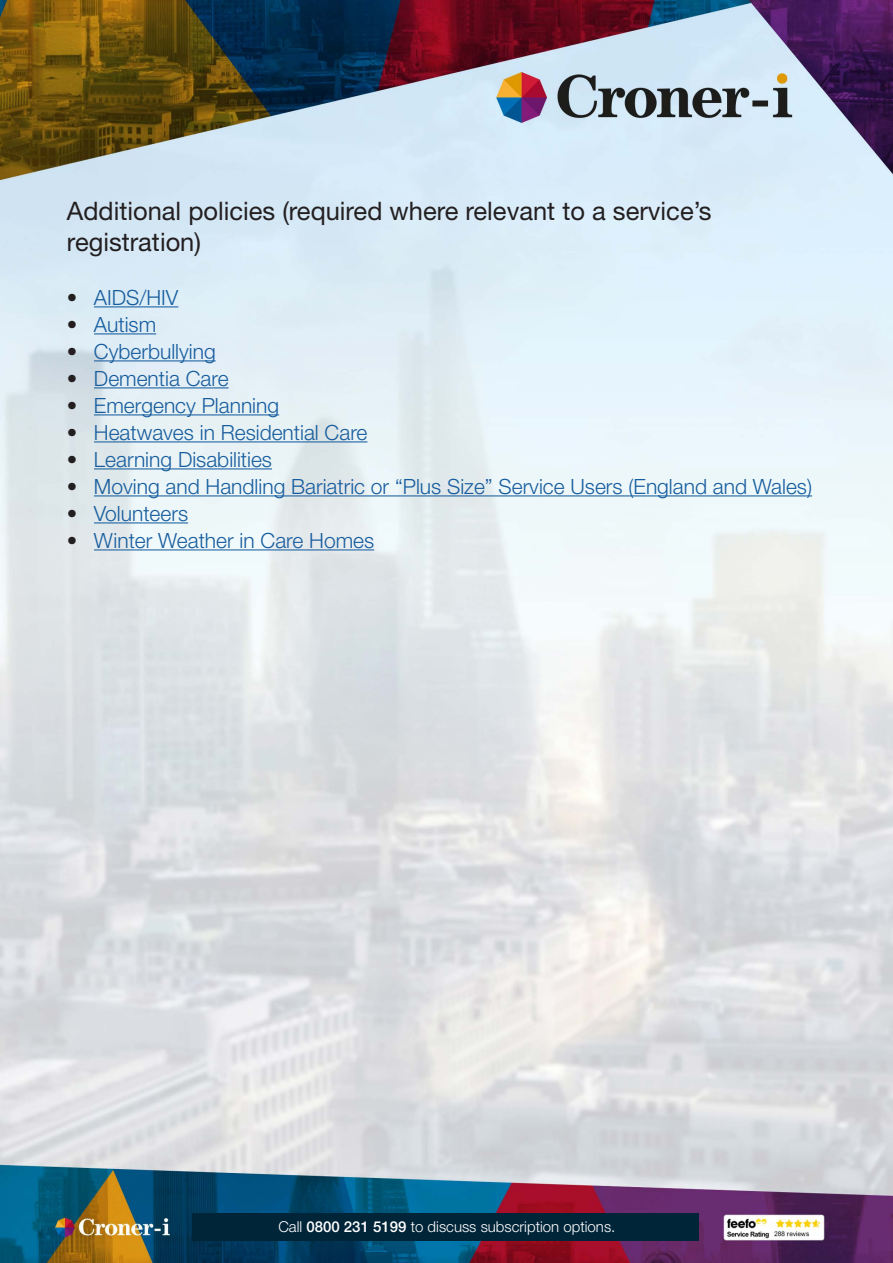
<style>
.page{position:relative;width:893px;height:1263px;background:#fff}
.page>*{position:absolute;margin:0;border:0;box-sizing:border-box;transform-origin:0 0}
.t1{font:25.5px/30.6px "Helvetica Neue LT Std";color:#231f20}
.t2{font:300 21px "Helvetica Neue LT Std";color:#175d9e}
.t3{font:300 15px "Helvetica Neue LT Std";color:#fff}
.s1{color:#231f20}
.s2{font-weight:500}
</style>
<div class="page">
<img style="left:0;top:0;width:893px;height:1263px">
<div style="left:193px;top:1213px;width:506px;height:27px;background:#002438"></div>
<hr style="left:94px;top:306px;width:84px;height:1px;background:#175d9e">
<hr style="left:94px;top:333px;width:62px;height:1px;background:#175d9e">
<hr style="left:94px;top:360px;width:122px;height:1px;background:#175d9e">
<hr style="left:94px;top:387px;width:135px;height:1px;background:#175d9e">
<hr style="left:94px;top:414px;width:185px;height:1px;background:#175d9e">
<hr style="left:94px;top:441px;width:273px;height:1px;background:#175d9e">
<hr style="left:94px;top:468px;width:178px;height:1px;background:#175d9e">
<hr style="left:94px;top:495px;width:718px;height:1px;background:#175d9e">
<hr style="left:94px;top:522px;width:94px;height:1px;background:#175d9e">
<hr style="left:94px;top:549px;width:280px;height:1px;background:#175d9e">
<p class="t1" style="left:67px;top:195px;width:646px">Additional policies (required where relevant to a service’s registration)</p>
<p class="t2" style="left:67px;top:284px;width:113px"><span class="s1">•</span> AIDS/HIV</p>
<p class="t2" style="left:67px;top:311px;width:91px"><span class="s1">•</span> Autism</p>
<p class="t2" style="left:67px;top:338px;width:150px"><span class="s1">•</span> Cyberbullying</p>
<p class="t2" style="left:67px;top:365px;width:163px"><span class="s1">•</span> Dementia Care</p>
<p class="t2" style="left:67px;top:392px;width:214px"><span class="s1">•</span> Emergency Planning</p>
<p class="t2" style="left:67px;top:419px;width:302px"><span class="s1">•</span> Heatwaves in Residential Care</p>
<p class="t2" style="left:67px;top:446px;width:207px"><span class="s1">•</span> Learning Disabilities</p>
<p class="t2" style="left:67px;top:473px;width:747px"><span class="s1">•</span> Moving and Handling Bariatric or “Plus Size” Service Users (England and Wales)</p>
<p class="t2" style="left:67px;top:500px;width:123px"><span class="s1">•</span> Volunteers</p>
<p class="t2" style="left:67px;top:527px;width:309px"><span class="s1">•</span> Winter Weather in Care Homes</p>
<p class="t3" style="left:278px;top:1217px;width:339px">Call <span class="s2">0800 231 5199</span> to discuss subscription options.</p>
</div>
